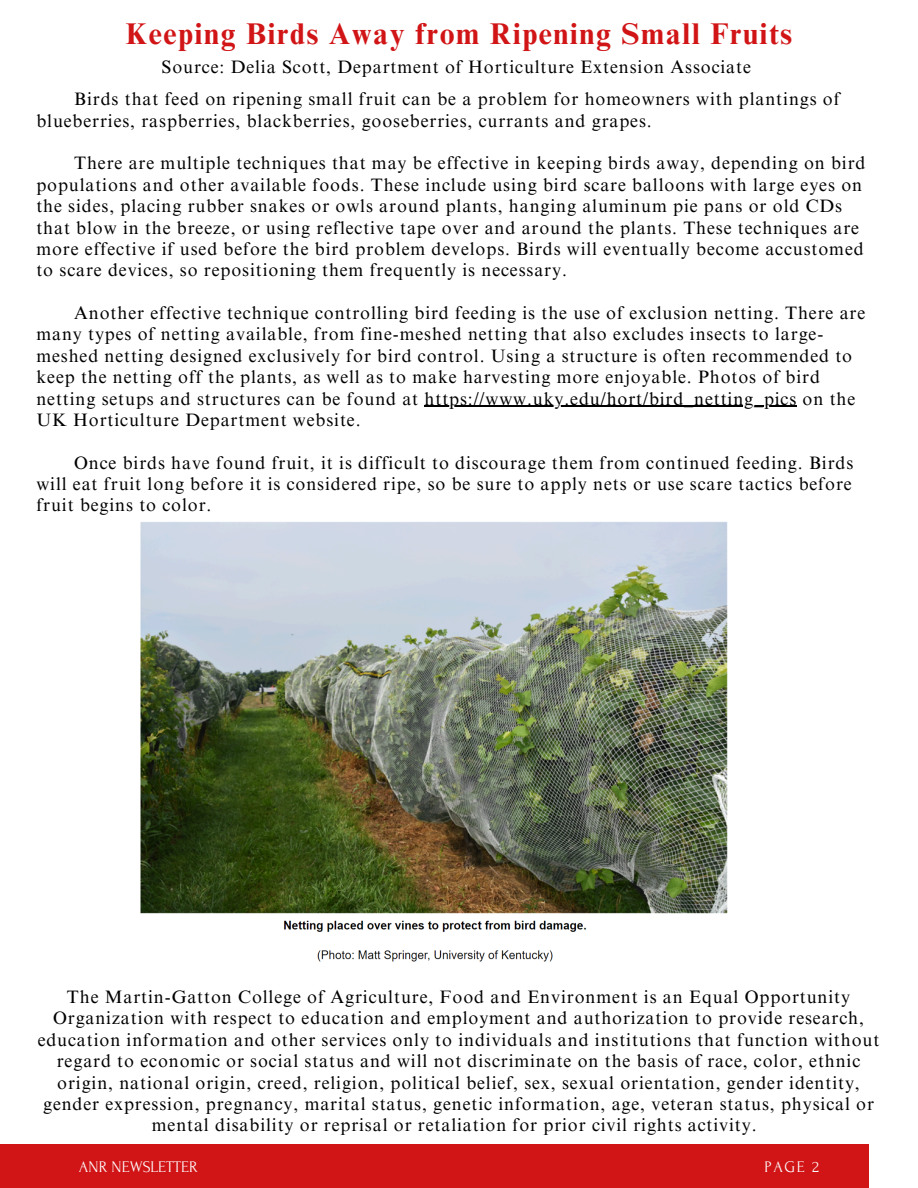
<style>
.page{position:relative;width:918px;height:1188px;background:#fff}
.page>*{position:absolute;margin:0;border:0;box-sizing:border-box;transform-origin:0 0}
.t1{font:700 30px "Times NRMT Pro";letter-spacing:.05em;color:#d11517}
.t2{font:18px/21.3px "Times NRMT Pro";letter-spacing:.05em;color:#000}
.t3{font:16.2px "Forum";color:#fff}
</style>
<div class="page">
<div style="left:0;top:1144px;width:868px;height:44px;background:#d11517"></div>
<hr style="left:425px;top:406px;width:372px;height:1px;background:#000">
<img style="left:140px;top:522px;width:588px;height:392px">
<img style="left:283px;top:920px;width:304px;height:42px">
<p class="t1" style="left:126px;top:22px;width:668px">Keeping Birds Away from Ripening Small Fruits</p>
<h2 class="t2" style="left:162px;top:59px;width:591px">Source: Delia Scott, Department of Horticulture Extension Associate</h2>
<p class="t2" style="left:36px;top:91px;width:805px;text-indent:38px">Birds that feed on ripening small fruit can be a problem for homeowners with plantings of blueberries, raspberries, blackberries, gooseberries, currants and grapes.</p>
<p class="t2" style="left:36px;top:155px;width:831px;text-indent:38px">There are multiple techniques that may be effective in keeping birds away, depending on bird populations and other available foods. These include using bird scare balloons with large eyes on the sides, placing rubber snakes or owls around plants, hanging aluminum pie pans or old CDs that blow in the breeze, or using reflective tape over and around the plants. These techniques are more effective if used before the bird problem develops. Birds will eventually become accustomed to scare devices, so repositioning them frequently is necessary.</p>
<p class="t2" style="left:36px;top:304px;width:830px;text-indent:38px">Another effective technique controlling bird feeding is the use of exclusion netting. There are many types of netting available, from fine-meshed netting that also excludes insects to large&shy;meshed netting designed exclusively for bird control. Using a structure is often recommended to keep the netting off the plants, as well as to make harvesting more enjoyable. Photos of bird netting setups and structures can be found at https://www.uky.edu/hort/bird_netting_pics on the</p>
<p class="t2" style="left:36px;top:411px;width:326px">UK Horticulture Department website.</p>
<p class="t2" style="left:36px;top:454px;width:818px;text-align:justify;text-indent:38px">Once birds have found fruit, it is difficult to discourage them from continued feeding. Birds will eat fruit long before it is considered ripe, so be sure to apply nets or use scare tactics before fruit begins to color.</p>
<p class="t2" style="left:38px;top:988px;width:843px;text-align:center">The Martin-Gatton College of Agriculture, Food and Environment is an Equal Opportunity Organization with respect to education and employment and authorization to provide research, education information and other services only to individuals and institutions that function without regard to economic or social status and will not discriminate on the basis of race, color, ethnic origin, national origin, creed, religion, political belief, sex, sexual orientation, gender identity, gender expression, pregnancy, marital status, genetic information, age, veteran status, physical or mental disability or reprisal or retaliation for prior civil rights activity.</p>
<h1 class="t3" style="left:79px;top:1158px;width:120px">ANR NEWSLETTER</h1>
<p class="t3" style="left:765px;top:1158px;width:56px">PAGE 2</p>
</div>
